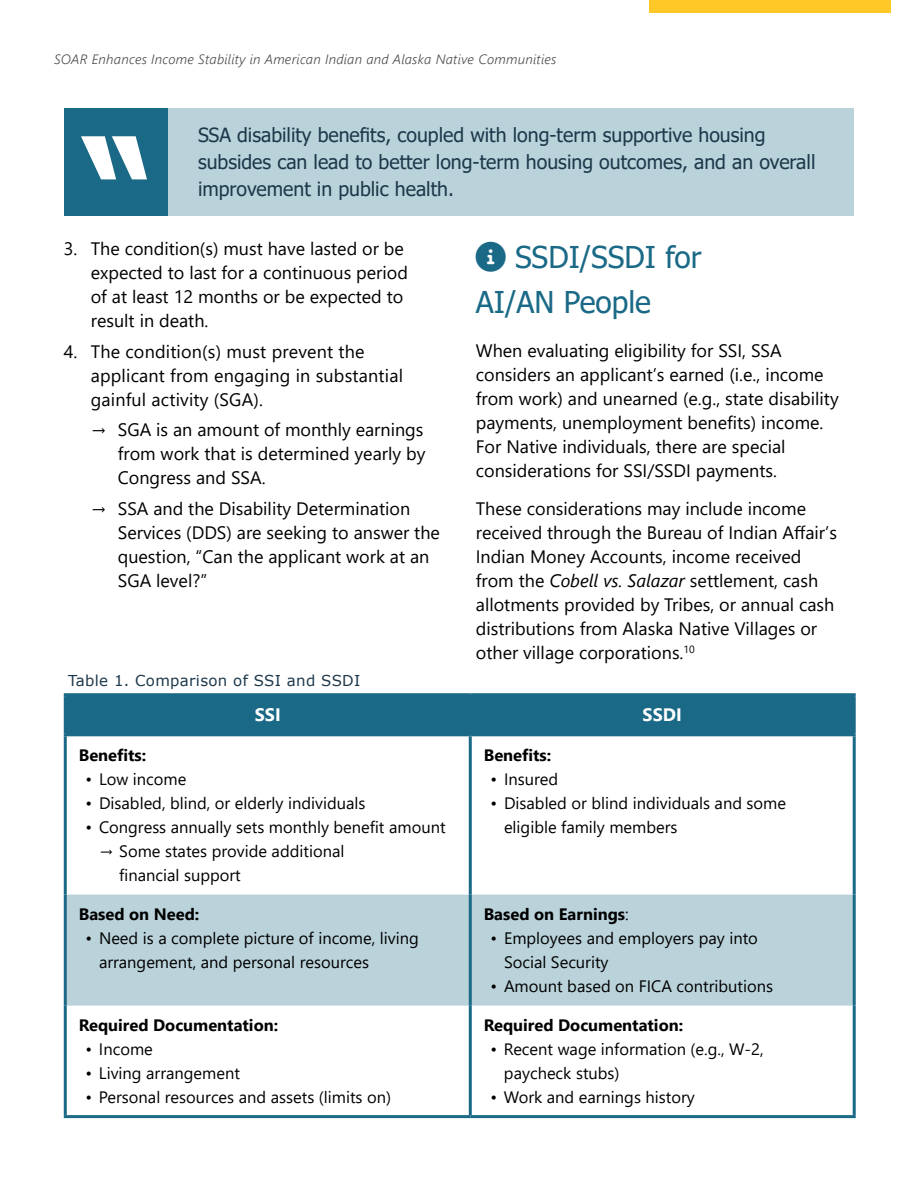
<style>
.page{position:relative;width:918px;height:1188px;background:#fff}
.page>*{position:absolute;margin:0;border:0;box-sizing:border-box;transform-origin:0 0}
.t1{font:italic 700 150px "Tahoma";color:#fff}
.t2{font:30px/45px "Tahoma";color:#1a6986}
.Pull_Quote_2{font:19.5px/27px "Tahoma";color:#1e384b}
.t3{font:18px/24px "Segoe UI";color:#000}
.Table_TH{font:700 18px "Segoe UI";color:#fff}
.t4{font:16.5px/24px "Segoe UI";color:#000}
.Table_P{font:700 16.5px "Segoe UI";color:#000}
.t5{font:15px "Verdana";letter-spacing:.02em;color:#1e384b}
.t6{font:italic 300 13.5px "Segoe UI";letter-spacing:.02em;color:#4a4a4a}
.s1{font-style:italic}
.s2{font-weight:400}
</style>
<div class="page">
<div style="left:649px;top:0;width:242px;height:13px;background:#ffc826"></div>
<div style="left:67px;top:696px;width:786px;height:37px;background:#1a6986"></div>
<div style="left:67px;top:895px;width:786px;height:111px;background:#bad2da"></div>
<hr style="left:469px;top:736px;width:3px;height:159px;background:#1a6986">
<hr style="left:469px;top:895px;width:3px;height:111px;background:#1a6986">
<hr style="left:469px;top:1006px;width:3px;height:109px;background:#1a6986">
<hr style="left:469px;top:696px;width:3px;height:37px;background:#1a6986">
<hr style="left:64px;top:733px;width:406px;height:3px;background:#1a6986">
<hr style="left:470px;top:733px;width:386px;height:3px;background:#1a6986">
<hr style="left:64px;top:693px;width:406px;height:3px;background:#1a6986">
<hr style="left:64px;top:696px;width:3px;height:37px;background:#1a6986">
<hr style="left:470px;top:693px;width:386px;height:3px;background:#1a6986">
<hr style="left:853px;top:696px;width:3px;height:37px;background:#1a6986">
<hr style="left:64px;top:736px;width:3px;height:159px;background:#1a6986">
<hr style="left:853px;top:736px;width:3px;height:159px;background:#1a6986">
<hr style="left:64px;top:895px;width:3px;height:111px;background:#1a6986">
<hr style="left:853px;top:895px;width:3px;height:111px;background:#1a6986">
<hr style="left:64px;top:1006px;width:3px;height:109px;background:#1a6986">
<hr style="left:853px;top:1006px;width:3px;height:109px;background:#1a6986">
<hr style="left:64px;top:1115px;width:406px;height:3px;background:#1a6986">
<hr style="left:470px;top:1115px;width:386px;height:3px;background:#1a6986">
<div style="left:64px;top:108px;width:105px;height:108px;background:#1a6986"></div>
<div style="left:169px;top:108px;width:685px;height:108px;background:#bad2da"></div>
<p class="t6" style="left:54px;top:46px;width:504px">SOAR Enhances Income Stability in American Indian and Alaska Native Communities</p>
<h1 class="t1" style="left:113px;top:90px;width:156px">"</h1>
<p class="Pull_Quote_2" style="left:198px;top:123px;width:619px">SSA disability benefits, coupled with long-term supportive housing subsides can lead to better long-term housing outcomes, and an overall improvement in public health.</p>
<p class="t3" style="left:91px;top:235px;width:319px;text-indent:-27px">3. The condition(s) must have lasted or be expected to last for a continuous period of at least 12 months or be expected to result in death.</p>
<p class="t3" style="left:91px;top:338px;width:314px;text-indent:-27px">4. The condition(s) must prevent the applicant from engaging in substantial gainful activity (SGA).</p>
<p class="t3" style="left:118px;top:416px;width:309px;text-align:justify;text-indent:-27px">→ SGA is an amount of monthly earnings from work that is determined yearly by Congress and SSA.</p>
<p class="t3" style="left:118px;top:495px;width:324px;text-indent:-27px">→ SSA and the Disability Determination<br>Services (DDS) are seeking to answer the question, “Can the applicant work at an<br>SGA level?”</p>
<h3 class="t2" style="left:476px;top:236px;width:227px">■□● SSDI/SSDI for<br>AI/AN People</h3>
<p class="t3" style="left:476px;top:337px;width:364px">When evaluating eligibility for SSI, SSA considers an applicant’s earned (i.e., income from work) and unearned (e.g., state disability payments, unemployment benefits) income.<br>For Native individuals, there are special considerations for SSI/SSDI payments.</p>
<p class="t3" style="left:476px;top:495px;width:363px">These considerations may include income received through the Bureau of Indian Affair’s Indian Money Accounts, income received from the <span class="s1">Cobell vs. Salazar</span> settlement, cash allotments provided by Tribes, or annual cash distributions from Alaska Native Villages or other village corporations.<sup>10</sup></p>
<p class="t5" style="left:68px;top:670px;width:294px">Table 1. Comparison of SSI and SSDI</p>
<p class="Table_TH" style="left:255px;top:698px;width:27px">SSI</p>
<p class="Table_TH" style="left:643px;top:698px;width:41px">SSDI</p>
<p class="Table_P" style="left:79px;top:740px;width:69px">Benefits:</p>
<p class="t4" style="left:86px;top:766px;width:102px">• Low income</p>
<p class="t4" style="left:86px;top:790px;width:281px">• Disabled, blind, or elderly individuals</p>
<p class="t4" style="left:86px;top:814px;width:362px">• Congress annually sets monthly benefit amount</p>
<p class="t4" style="left:119px;top:838px;width:227px;text-indent:-20px">→ Some states provide additional financial support</p>
<p class="Table_P" style="left:484px;top:740px;width:69px">Benefits:</p>
<p class="t4" style="left:491px;top:766px;width:69px">• Insured</p>
<p class="t4" style="left:504px;top:790px;width:284px;text-indent:-13px">• Disabled or blind individuals and some eligible family members</p>
<p class="Table_P" style="left:79px;top:899px;width:122px">Based on Need:</p>
<p class="t4" style="left:99px;top:925px;width:321px;text-indent:-13px">• Need is a complete picture of income, living arrangement, and personal resources</p>
<p class="Table_P" style="left:79px;top:1010px;width:201px">Required Documentation:</p>
<p class="t4" style="left:85px;top:1036px;width:69px">• Income</p>
<p class="t4" style="left:85px;top:1060px;width:156px">• Living arrangement</p>
<p class="t4" style="left:85px;top:1084px;width:307px">• Personal resources and assets (limits on)</p>
<p class="Table_P" style="left:484px;top:899px;width:147px">Based on Earnings<span class="s2">:</span></p>
<p class="t4" style="left:504px;top:925px;width:255px;text-indent:-13px">• Employees and employers pay into<br>Social Security</p>
<p class="t4" style="left:491px;top:973px;width:284px">• Amount based on FICA contributions</p>
<p class="Table_P" style="left:484px;top:1010px;width:201px">Required Documentation:</p>
<p class="t4" style="left:504px;top:1036px;width:261px;text-indent:-13px">• Recent wage information (e.g., W-2, paycheck stubs)</p>
<p class="t4" style="left:490px;top:1084px;width:206px">• Work and earnings history</p>
</div>
